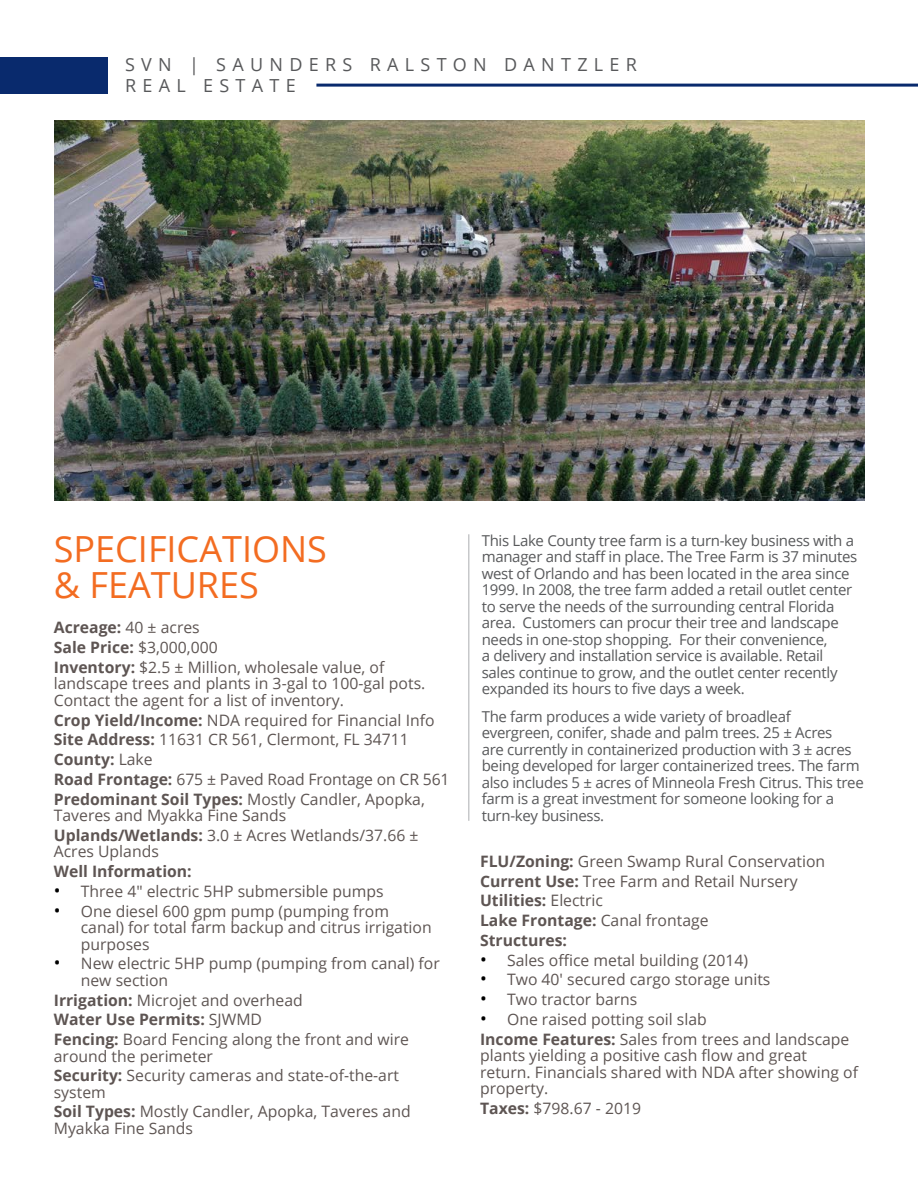
<style>
.page{position:relative;width:918px;height:1188px;background:#fff}
.page>*{position:absolute;margin:0;border:0;box-sizing:border-box;transform-origin:0 0}
.t1{font:36px/36px "Open Sans";color:#f36c21}
.t2{font:18px/21.6px "Open Sans";letter-spacing:.35em;color:#58595b}
.t3{font:15.75px/19.8px "Open Sans";color:#5e5553}
.t4{font:700 15.75px "Open Sans";color:#5e5553}
.t5{font:15px/16.5px "Open Sans";letter-spacing:-.02em;color:#58595b}
.s1{font-weight:700}
.s2{font-size:18px;color:#000}
</style>
<div class="page">
<div style="left:0;top:57px;width:108px;height:36px;background:#092a6d"></div>
<hr style="left:316px;top:84px;width:602px;height:3px;background:#092a6d">
<img style="left:54px;top:121px;width:810px;height:379px">
<hr style="left:468px;top:534px;width:2px;height:287px;background:#c7c8ca">
<p class="t2" style="left:125px;top:53px;width:513px">SVN | SAUNDERS RALSTON DANTZLER<br>REAL ESTATE</p>
<h1 class="t1" style="left:54px;top:530px;width:275px">SPECIFICATIONS &amp; FEATURES</h1>
<p class="t5" style="left:482px;top:532px;width:377px">This Lake County tree farm is a turn-key business with a manager and staff in place. The Tree Farm is 37 minutes west of Orlando and has been located in the area since 1999. In 2008, the tree farm added a retail outlet center to serve the needs of the surrounding central Florida area. Customers can procur their tree and landscape needs in one-stop shopping. For their convenience,<br>a delivery and installation service is available. Retail sales continue to grow, and the outlet center recently expanded its hours to five days a week.</p>
<p class="t5" style="left:482px;top:707px;width:384px">The farm produces a wide variety of broadleaf evergreen, conifer, shade and palm trees. 25 ± Acres<br>are currently in containerized production with 3 ± acres being developed for larger containerized trees. The farm also includes 5 ± acres of Minneola Fresh Citrus. This tree farm is a great investment for someone looking for a turn-key business.</p>
<p class="t3" style="left:480px;top:851px;width:347px"><span class="s1">FLU/Zoning:</span> Green Swamp Rural Conservation<br><span class="s1">Current Use:</span> Tree Farm and Retail Nursery<br><span class="s1">Utilities:</span> Electric<br><span class="s1">Lake Frontage:</span> Canal frontage<br><span class="s1">Structures:</span></p>
<p class="t3" style="left:480px;top:950px;width:270px"><span class="s2">•</span> Sales office metal building (2014)</p>
<p class="t3" style="left:480px;top:969px;width:292px"><span class="s2">•</span> Two 40' secured cargo storage units</p>
<p class="t3" style="left:480px;top:989px;width:159px"><span class="s2">•</span> Two tractor barns</p>
<p class="t3" style="left:480px;top:1009px;width:371px"><span class="s2">•</span> One raised potting soil slab<br><span class="s1">Income Features:</span> Sales from trees and landscape</p>
<p class="t3" style="left:480px;top:1047px;width:380px;line-height:16.5px">plants yielding a positive cash flow and great return. Financials shared with NDA after showing of property.</p>
<p class="t3" style="left:480px;top:1098px;width:162px"><span class="s1">Taxes:</span> $798.67 - 2019</p>
<p class="t3" style="left:54px;top:617px;width:332px"><span class="s1">Acreage:</span> 40 ± acres<br><span class="s1">Sale Price:</span> $3,000,000<br><span class="s1">Inventory:</span> $2.5 ± Million, wholesale value, of</p>
<p class="t3" style="left:54px;top:675px;width:373px;line-height:16.5px">landscape trees and plants in 3-gal to 100-gal pots.<br>Contact the agent for a list of inventory.</p>
<p class="t3" style="left:54px;top:710px;width:397px"><span class="s1">Crop Yield/Income:</span> NDA required for Financial Info <span class="s1">Site Address:</span> 11631 CR 561, Clermont, FL 34711<br><span class="s1">County:</span> Lake<br><span class="s1">Road Frontage:</span> 675 ± Paved Road Frontage on CR 561<br><span class="s1">Predominant Soil Types:</span> Mostly Candler, Apopka,</p>
<p class="t3" style="left:54px;top:805px;width:366px">Taveres and Myakka Fine Sands<br><span class="s1">Uplands/Wetlands:</span> 3.0 ± Acres Wetlands/37.66 ±</p>
<p class="t3" style="left:54px;top:841px;width:107px">Acres Uplands</p>
<p class="t4" style="left:54px;top:860px;width:140px">Well Information:</p>
<p class="t3" style="left:54px;top:881px;width:331px"><span class="s2">•</span> Three 4" electric 5HP submersible pumps</p>
<p class="t3" style="left:81px;top:902px;width:352px;line-height:16.5px;text-indent:-27px"><span class="s2">•</span> One diesel 600 gpm pump (pumping from canal) for total farm backup and citrus irrigation purposes</p>
<p class="t3" style="left:81px;top:955px;width:361px;line-height:16.5px;text-indent:-27px"><span class="s2">•</span> New electric 5HP pump (pumping from canal) for new section</p>
<p class="t3" style="left:54px;top:990px;width:357px"><span class="s1">Irrigation:</span> Microjet and overhead<br><span class="s1">Water Use Permits:</span> SJWMD<br><span class="s1">Fencing:</span> Board Fencing along the front and wire</p>
<p class="t3" style="left:54px;top:1045px;width:347px">around the perimeter<br><span class="s1">Security:</span> Security cameras and state-of-the-art</p>
<p class="t3" style="left:54px;top:1082px;width:358px">system<br><span class="s1">Soil Types:</span> Mostly Candler, Apopka, Taveres and</p>
<p class="t3" style="left:54px;top:1118px;width:141px">Myakka Fine Sands</p>
</div>
